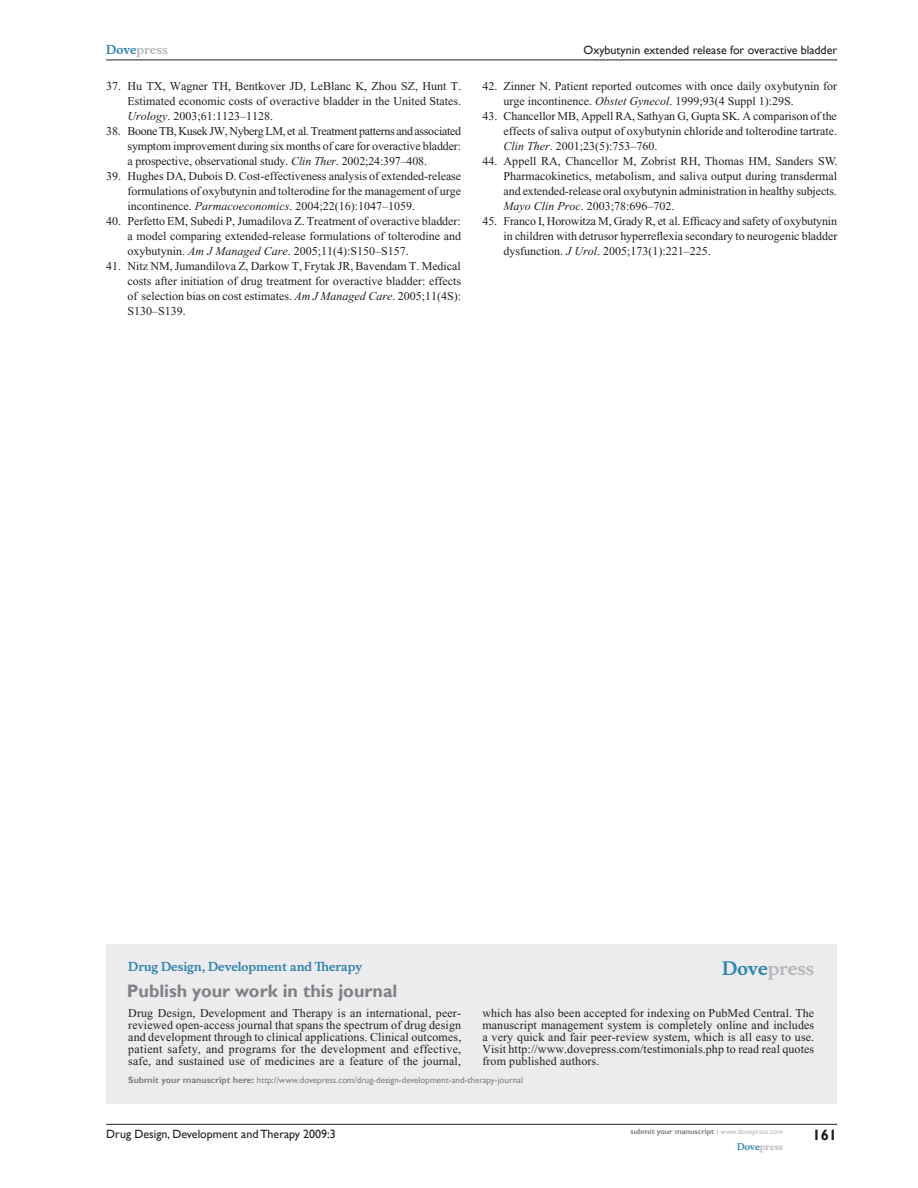
<style>
.page{position:relative;width:918px;height:1188px;background:#fff}
.page>*{position:absolute;margin:0;border:0;box-sizing:border-box;transform-origin:0 0}
.t1{font:700 18px "Gill Sans";color:#808285}
.t2{font:700 18px "Musee";color:#b8b9bc}
.t3{font:700 15px "Gill Sans";color:#231f20}
.t4{font:12px/15px "Times New Roman";color:#231f20;text-align:justify}
.t5{font:12px "Gill Sans";color:#231f20}
.t6{font:700 12px "Musee";color:#3485ae}
.t7{font:700 12px "Musee";color:#b8b9bc}
.t8{font:9px "Gill Sans";color:#808285}
.t9{font:700 9px "Musee";color:#b8b9bc}
.t10{font:700 7.5px "Gill Sans";color:#808285}
.s1{color:#3485ae}
.s2{font-style:italic}
.s3{font-weight:700}
.s4{font-weight:400;color:#b8b9bc}
</style>
<div class="page">
<div style="left:106px;top:944px;width:731px;height:159px;background:#ececee"></div>
<hr style="left:106px;top:1124px;width:731px;height:1px;background:#231f20">
<hr style="left:106px;top:60px;width:731px;height:1px;background:#231f20">
<p class="t7" style="left:106px;top:43px;width:63px"><span class="s1">Dove</span>press</p>
<p class="t5" style="left:584px;top:43px;width:255px">Oxybutynin extended release for overactive bladder</p>
<p class="t4" style="left:128px;top:79px;width:335px;text-indent:-21px">37. Hu TX, Wagner TH, Bentkover JD, LeBlanc K, Zhou SZ, Hunt T.<br>Estimated economic costs of overactive bladder in the United States.<br><span class="s2">Urology</span>. 2003;61:1123–1128.</p>
<p class="t4" style="left:128px;top:124px;width:335px;text-indent:-21px">38. Boone TB, Kusek JW, Nyberg LM, et al. Treatment patterns and associated symptom improvement during six months of care for overactive bladder: a prospective, observational study. <span class="s2">Clin Ther</span>. 2002;24:397–408.</p>
<p class="t4" style="left:128px;top:169px;width:335px;text-indent:-21px">39. Hughes DA, Dubois D. Cost-effectiveness analysis of extended-release formulations of oxybutynin and tolterodine for the management of urge incontinence. <span class="s2">Parmacoeconomics</span>. 2004;22(16):1047–1059.</p>
<p class="t4" style="left:128px;top:214px;width:335px;text-indent:-21px">40. Perfetto EM, Subedi P, Jumadilova Z. Treatment of overactive bladder: a model comparing extended-release formulations of tolterodine and oxybutynin. <span class="s2">Am J Managed Care</span>. 2005;11(4):S150–S157.</p>
<p class="t4" style="left:128px;top:259px;width:335px;text-indent:-21px">41. Nitz NM, Jumandilova Z, Darkow T, Frytak JR, Bavendam T. Medical costs after initiation of drug treatment for overactive bladder: effects of selection bias on cost estimates. <span class="s2">Am J Managed Care</span>. 2005;11(4S):<br>S130–S139.</p>
<p class="t4" style="left:504px;top:79px;width:335px;text-indent:-21px">42. Zinner N. Patient reported outcomes with once daily oxybutynin for urge incontinence. <span class="s2">Obstet Gynecol</span>. 1999;93(4 Suppl 1):29S.</p>
<p class="t4" style="left:504px;top:109px;width:335px;text-indent:-21px">43. Chancellor MB, Appell RA, Sathyan G, Gupta SK. A comparison of the effects of saliva output of oxybutynin chloride and tolterodine tartrate.<br><span class="s2">Clin Ther</span>. 2001;23(5):753–760.</p>
<p class="t4" style="left:504px;top:154px;width:335px;text-indent:-21px">44. Appell RA, Chancellor M, Zobrist RH, Thomas HM, Sanders SW.<br>Pharmacokinetics, metabolism, and saliva output during transdermal and extended-release oral oxybutynin administration in healthy subjects.<br><span class="s2">Mayo Clin Proc</span>. 2003;78:696–702.</p>
<p class="t4" style="left:504px;top:214px;width:335px;text-indent:-21px">45. Franco I, Horowitza M, Grady R, et al. Efficacy and safety of oxybutynin in children with detrusor hyperreflexia secondary to neurogenic bladder dysfunction. <span class="s2">J Urol</span>. 2005;173(1):221–225.</p>
<p class="t6" style="left:128px;top:959px;width:236px">Drug Design, Development and Therapy</p>
<h1 class="t1" style="left:127px;top:980px;width:272px">Publish your work in this journal</h1>
<h1 class="t2" style="left:722px;top:958px;width:94px"><span class="s1">Dove</span>press</h1>
<p class="t4" style="left:128px;top:1007px;width:335px;line-height:12px">Drug Design, Development and Therapy is an international, peer&shy;reviewed open-access journal that spans the spectrum of drug design and development through to clinical applications. Clinical outcomes, patient safety, and programs for the development and effective, safe, and sustained use of medicines are a feature of the journal,</p>
<p class="t4" style="left:482px;top:1007px;width:333px;line-height:12px">which has also been accepted for indexing on PubMed Central. The manuscript management system is completely online and includes a very quick and fair peer-review system, which is all easy to use.<br>Visit http://www.dovepress.com/testimonials.php to read real quotes from published authors.</p>
<p class="t8" style="left:128px;top:1075px;width:396px"><span class="s3">Submit your manuscript here:</span> http://www.dovepress.com/drug-design-development-and-therapy-journal</p>
<p class="t5" style="left:106px;top:1127px;width:231px">Drug Design, Development and Therapy 2009:3</p>
<p class="t10" style="left:631px;top:1127px;width:154px">submit your manuscript <span class="s4">| www.dovepress.com</span></p>
<p class="t9" style="left:737px;top:1141px;width:48px"><span class="s1">Dove</span>press</p>
<p class="t3" style="left:812px;top:1126px;width:26px">161</p>
</div>
